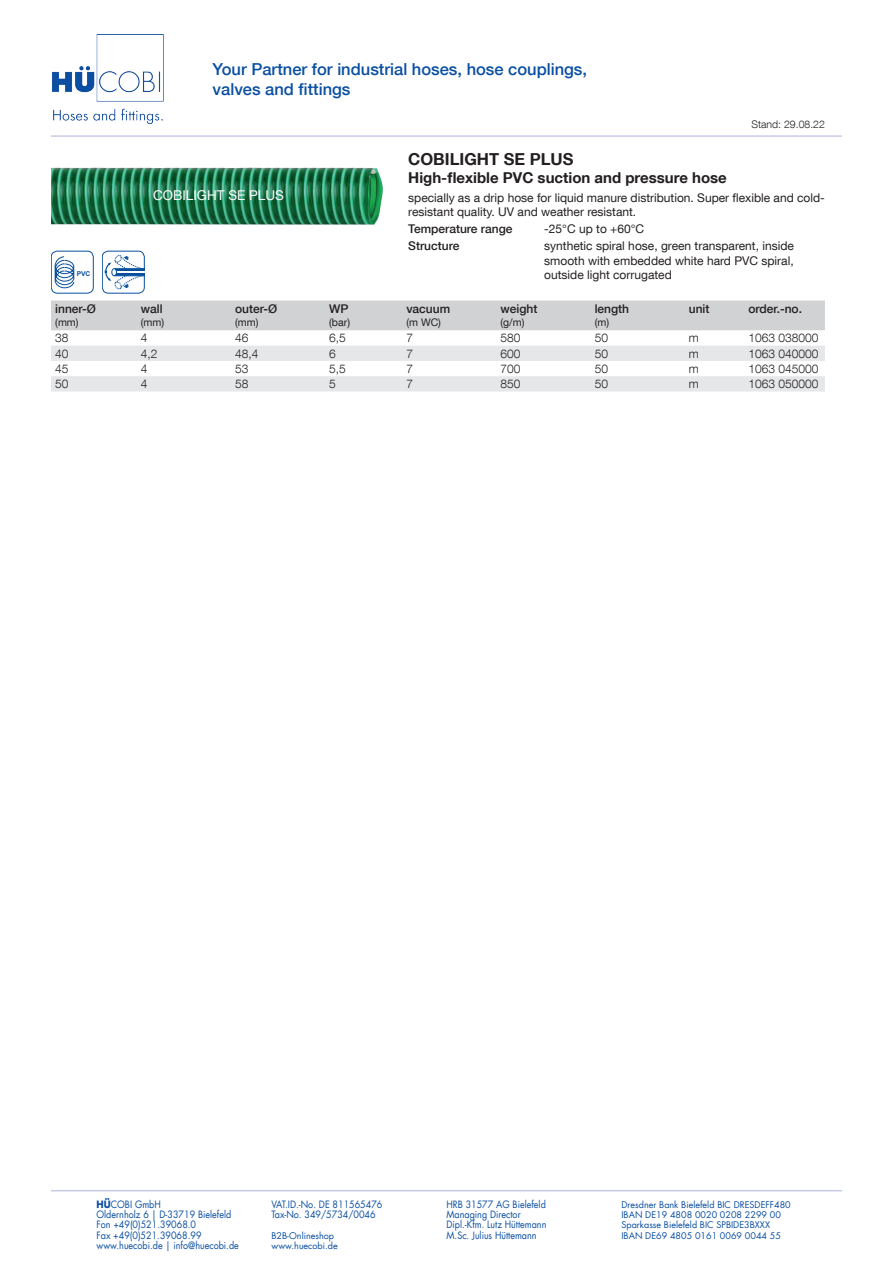
<style>
.page{position:relative;width:893px;height:1263px;background:#fff}
.page>*{position:absolute;margin:0;border:0;box-sizing:border-box;transform-origin:0 0}
.t1{font:500 16.5px/19.8px "Helvetica Neue LT Com";color:#0a4fa2}
.t2{font:700 16.5px "Helvetica Neue LT Com";color:#231f20}
.t3{font:700 15px "Helvetica Neue LT Com";color:#231f20}
.t4{font:13.5px "Helvetica Neue LT Com";color:#fff}
.t5{font:12px/14.4px "Helvetica Neue LT Com";color:#231f20}
.t6{font:300 12px "Helvetica Neue LT Com";color:#231f20}
.t7{font:500 12px "Helvetica Neue LT Com";color:#231f20}
.t8{font:10.5px "Helvetica Neue LT Com";color:#231f20}
.t9{font:300 10.5px "Helvetica Neue LT Com";color:#231f20}
.t10{font:9.9px "Futura LT";color:#0a4fa2;scale:.91 1}
.t11{font:9px "Futura LT";color:#0a4fa2}
.t12{font:700 6.6px "Arial";color:#08509e}
.s1{font-weight:700}
</style>
<div class="page">
<hr style="left:51px;top:1190px;width:791px;height:1px;background:#c7cbe6">
<img style="left:52px;top:34px;width:112px;height:90px">
<hr style="left:51px;top:135px;width:791px;height:2px;background:#c7cbe6">
<div style="left:51px;top:300px;width:774px;height:30px;background:#d1d2d4"></div>
<svg style="left:51px;top:346px;width:774px;height:45px"></svg>
<div style="left:51px;top:251px;width:43px;height:42px;border:1px solid #08509e;border-radius:6px"></div>
<svg style="left:55px;top:256px;width:19px;height:32px"></svg>
<img style="left:51px;top:167px;width:332px;height:58px">
<div style="left:102px;top:251px;width:43px;height:42px;border:1px solid #08509e;border-radius:6px"></div>
<svg style="left:105px;top:255px;width:40px;height:34px"></svg>
<p class="t12" style="left:77px;top:269px;width:15px">PVC</p>
<p class="t7" style="left:55px;top:302px;width:42px">inner-Ø</p>
<p class="t8" style="left:55px;top:316px;width:25px">(mm)</p>
<h1 class="t1" style="left:213px;top:59px;width:376px">Your Partner for industrial hoses, hose couplings, valves and fittings</h1>
<p class="t9" style="left:751px;top:118px;width:75px">Stand: 29.08.22</p>
<h3 class="t4" style="left:153px;top:187px;width:132px">COBILIGHT SE PLUS</h3>
<p class="t7" style="left:141px;top:302px;width:23px">wall</p>
<p class="t8" style="left:141px;top:316px;width:25px">(mm)</p>
<p class="t7" style="left:235px;top:302px;width:44px">outer-Ø</p>
<p class="t8" style="left:235px;top:316px;width:25px">(mm)</p>
<p class="t7" style="left:329px;top:302px;width:21px">WP</p>
<p class="t8" style="left:329px;top:316px;width:22px">(bar)</p>
<h1 class="t2" style="left:408px;top:149px;width:167px">COBILIGHT SE PLUS</h1>
<h2 class="t3" style="left:408px;top:168px;width:320px">High-flexible PVC suction and pressure hose</h2>
<p class="t5" style="left:408px;top:190px;width:418px">specially as a drip hose for liquid manure distribution. Super flexible and cold&shy;resistant quality. UV and weather resistant.</p>
<p class="t7" style="left:408px;top:222px;width:106px">Temperature range</p>
<p class="t5" style="left:544px;top:222px;width:101px">-25°C up to +60°C</p>
<p class="t7" style="left:408px;top:239px;width:53px">Structure</p>
<p class="t5" style="left:544px;top:239px;width:251px;text-align:justify">synthetic spiral hose, green transparent, inside smooth with embedded white hard PVC spiral, outside light corrugated</p>
<p class="t7" style="left:406px;top:302px;width:45px">vacuum</p>
<p class="t8" style="left:406px;top:316px;width:36px">(m WC)</p>
<p class="t7" style="left:501px;top:302px;width:38px">weight</p>
<p class="t8" style="left:501px;top:316px;width:25px">(g/m)</p>
<p class="t7" style="left:595px;top:302px;width:36px">length</p>
<p class="t8" style="left:595px;top:316px;width:16px">(m)</p>
<p class="t7" style="left:689px;top:301px;width:22px">unit</p>
<p class="t7" style="left:748px;top:301px;width:55px">order.-no.</p>
<p class="t6" style="left:55px;top:331px;width:15px">38</p>
<p class="t6" style="left:141px;top:331px;width:8px">4</p>
<p class="t6" style="left:235px;top:331px;width:15px">46</p>
<p class="t6" style="left:329px;top:331px;width:18px">6,5</p>
<p class="t6" style="left:406px;top:331px;width:8px">7</p>
<p class="t6" style="left:501px;top:331px;width:22px">580</p>
<p class="t6" style="left:595px;top:331px;width:15px">50</p>
<p class="t6" style="left:689px;top:331px;width:11px">m</p>
<p class="t6" style="left:748px;top:331px;width:72px">1063 038000</p>
<p class="t6" style="left:55px;top:346px;width:15px">40</p>
<p class="t6" style="left:141px;top:346px;width:18px">4,2</p>
<p class="t6" style="left:235px;top:346px;width:25px">48,4</p>
<p class="t6" style="left:329px;top:346px;width:8px">6</p>
<p class="t6" style="left:406px;top:346px;width:8px">7</p>
<p class="t6" style="left:501px;top:346px;width:22px">600</p>
<p class="t6" style="left:595px;top:346px;width:15px">50</p>
<p class="t6" style="left:689px;top:346px;width:11px">m</p>
<p class="t6" style="left:748px;top:346px;width:72px">1063 040000</p>
<p class="t6" style="left:55px;top:361px;width:15px">45</p>
<p class="t6" style="left:141px;top:361px;width:8px">4</p>
<p class="t6" style="left:235px;top:361px;width:15px">53</p>
<p class="t6" style="left:329px;top:361px;width:18px">5,5</p>
<p class="t6" style="left:406px;top:361px;width:8px">7</p>
<p class="t6" style="left:501px;top:361px;width:22px">700</p>
<p class="t6" style="left:595px;top:361px;width:15px">50</p>
<p class="t6" style="left:689px;top:361px;width:11px">m</p>
<p class="t6" style="left:748px;top:361px;width:72px">1063 045000</p>
<p class="t6" style="left:55px;top:377px;width:15px">50</p>
<p class="t6" style="left:141px;top:377px;width:8px">4</p>
<p class="t6" style="left:235px;top:377px;width:15px">58</p>
<p class="t6" style="left:329px;top:377px;width:8px">5</p>
<p class="t6" style="left:406px;top:377px;width:8px">7</p>
<p class="t6" style="left:501px;top:377px;width:22px">850</p>
<p class="t6" style="left:595px;top:377px;width:15px">50</p>
<p class="t6" style="left:689px;top:377px;width:11px">m</p>
<p class="t6" style="left:748px;top:377px;width:72px">1063 050000</p>
<p class="t10" style="left:97px;top:1198px;width:72px"><span class="s1">HÜ</span>COBI GmbH</p>
<p class="t10" style="left:271px;top:1198px;width:123px">VAT.ID.-No. DE 811565476</p>
<p class="t10" style="left:446px;top:1198px;width:111px">HRB 31577 AG Bielefeld</p>
<p class="t11" style="left:621px;top:1199px;width:171px">Dresdner Bank Bielefeld BIC DRESDEFF480</p>
<p class="t10" style="left:97px;top:1208px;width:150px">Oldernholz 6 | D-33719 Bielefeld</p>
<p class="t10" style="left:271px;top:1208px;width:116px">Tax-No. 349/5734/0046</p>
<p class="t10" style="left:446px;top:1208px;width:83px">Managing Director</p>
<p class="t11" style="left:621px;top:1209px;width:161px">IBAN DE19 4808 0020 0208 2299 00</p>
<p class="t10" style="left:97px;top:1218px;width:111px">Fon +49(0)521.39068.0</p>
<p class="t10" style="left:446px;top:1218px;width:111px">Dipl.-Kfm. Lutz Hüttemann</p>
<p class="t11" style="left:621px;top:1219px;width:150px">Sparkasse Bielefeld BIC SPBIDE3BXXX</p>
<p class="t10" style="left:97px;top:1229px;width:117px">Fax +49(0)521.39068.99</p>
<p class="t11" style="left:271px;top:1229px;width:64px">B2B-Onlineshop</p>
<p class="t10" style="left:446px;top:1229px;width:101px">M.Sc. Julius Hüttemann</p>
<p class="t11" style="left:621px;top:1229px;width:161px">IBAN DE69 4805 0161 0069 0044 55</p>
<p class="t10" style="left:97px;top:1239px;width:158px">www.huecobi.de | info@huecobi.de</p>
<p class="t11" style="left:271px;top:1240px;width:68px">www.huecobi.de</p>
</div>
